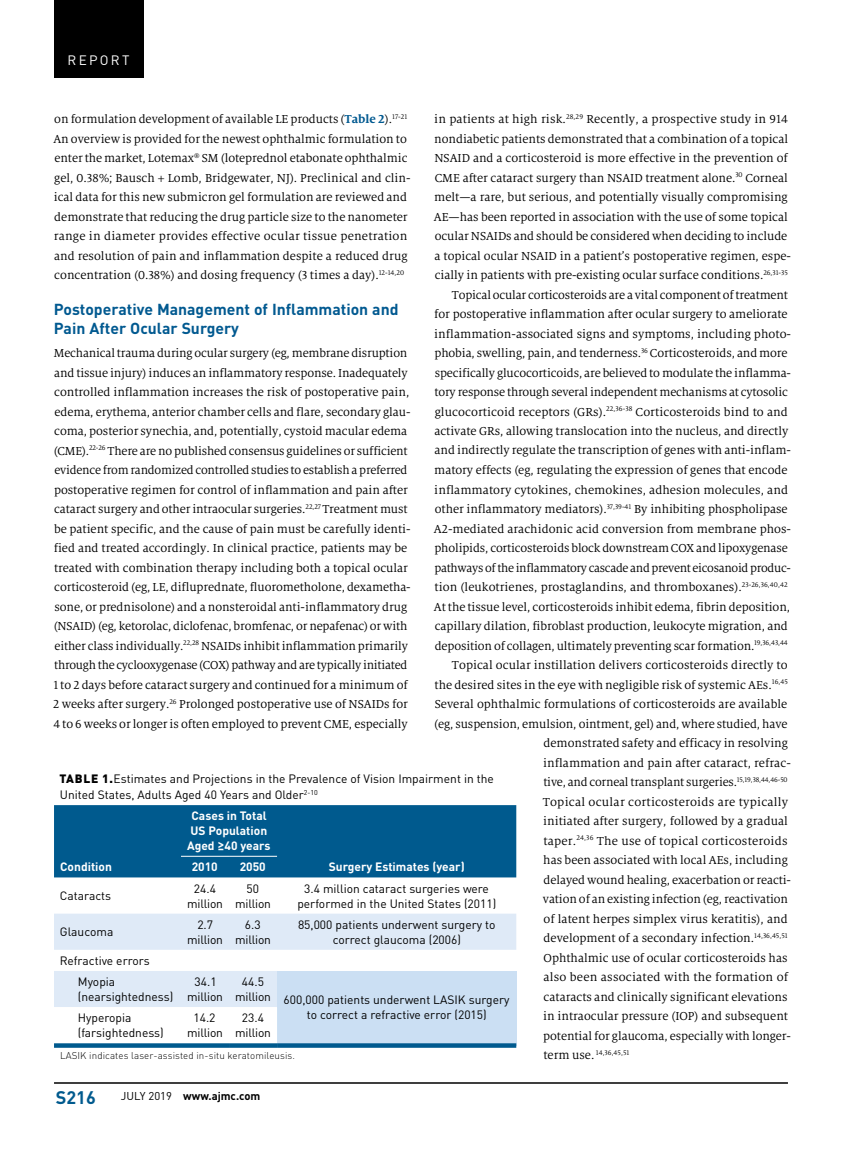
<style>
.page{position:relative;width:851px;height:1161px;background:#fff}
.page>*{position:absolute;margin:0;border:0;box-sizing:border-box;transform-origin:0 0}
.t1{font:700 18px "DINOT";color:#005a8e}
.t2{font:700 15.75px/19.5px "DINOT";color:#005990}
.t3{font:13.5px "DINOT";letter-spacing:.17em;color:#fff}
.t4{font:12.75px/19.5px "Milo Serif OT";letter-spacing:-.005em;color:#000}
.t5{font:12px/15px "DINOT";color:#000;text-align:center}
.t6{font:700 12px/15px "DINOT";color:#fff;text-align:center}
.t7{font:700 11.25px "DINOT";color:#000}
.t8{font:300 9.75px "DINOT";letter-spacing:.01em;color:#000}
.t9{font:7.5px "Milo Serif OT";color:#000}
.s1{font-weight:700;color:#005990}
.s2{font-size:12.75px}
.s3{font-weight:900}
.s4{font-family:"Franklin Gothic BT";font-weight:400;font-style:italic;font-size:13.35px}
.s5{font-weight:400}
</style>
<div class="page">
<hr style="left:54px;top:1082px;width:734px;height:2px;background:#000">
<div style="left:54px;top:0;width:89px;height:78px;background:#000"></div>
<div style="left:54px;top:805px;width:462px;height:72px;background:#005a8e"></div>
<svg style="left:54px;top:914px;width:462px;height:93px;fill:#dfeaf7"></svg>
<div style="left:277px;top:971px;width:239px;height:75px;background:#cbdff3"></div>
<div style="left:54px;top:1043px;width:127px;height:5px;background:#005a8e"></div>
<div style="left:181px;top:1043px;width:48px;height:5px;background:#005a8e"></div>
<div style="left:229px;top:1043px;width:48px;height:5px;background:#005a8e"></div>
<div style="left:277px;top:1043px;width:239px;height:5px;background:#005a8e"></div>
<hr style="left:181px;top:856px;width:48px;height:1px;background:#fff">
<hr style="left:229px;top:856px;width:48px;height:1px;background:#fff">
<p class="t3" style="left:68px;top:52px;width:63px">REPORT</p>
<p class="t4" style="left:53px;top:110px;width:358px">on formulation development of available LE products (<span class="s1">Table 2</span>).<sup>17-21<br></sup>An overview is provided for the newest ophthalmic formulation to enter the market, Lotemax<sup>®</sup> SM (loteprednol etabonate ophthalmic gel, 0.38%; Bausch + Lomb, Bridgewater, NJ). Preclinical and clin&shy;ical data for this new submicron gel formulation are reviewed and demonstrate that reducing the drug particle size to the nanometer range in diameter provides effective ocular tissue penetration and resolution of pain and inflammation despite a reduced drug concentration (0.38%) and dosing frequency (3 times a day).<sup>12-14,20</sup></p>
<p class="t2" style="left:54px;top:299px;width:346px">Postoperative Management of Inflammation and<br>Pain After Ocular Surgery</p>
<p class="t4" style="left:53px;top:344px;width:359px">Mechanical trauma during ocular surgery (eg, membrane disruption and tissue injury) induces an inflammatory response. Inadequately controlled inflammation increases the risk of postoperative pain, edema, erythema, anterior chamber cells and flare, secondary glau&shy;coma, posterior synechia, and, potentially, cystoid macular edema (CME).<sup>22-26</sup> There are no published consensus guidelines or sufficient evidence from randomized controlled studies to establish a preferred postoperative regimen for control of inflammation and pain after cataract surgery and other intraocular surgeries.<sup>22,27</sup> Treatment must be patient specific, and the cause of pain must be carefully identi&shy;fied and treated accordingly. In clinical practice, patients may be treated with combination therapy including both a topical ocular corticosteroid (eg, LE, difluprednate, fluorometholone, dexametha&shy;sone, or prednisolone) and a nonsteroidal anti-inflammatory drug (NSAID) (eg, ketorolac, diclofenac, bromfenac, or nepafenac) or with either class individually.<sup>22,28</sup> NSAIDs inhibit inflammation primarily through the cyclooxygenase (COX) pathway and are typically initiated 1 to 2 days before cataract surgery and continued for a minimum of 2 weeks after surgery.<sup>26</sup> Prolonged postoperative use of NSAIDs for 4 to 6 weeks or longer is often employed to prevent CME, especially</p>
<p class="t4" style="left:434px;top:110px;width:358px;text-align:right">in patients at high risk.<sup>28,29</sup> Recently, a prospective study in 914 nondiabetic patients demonstrated that a combination of a topical NSAID and a corticosteroid is more effective in the prevention of CME after cataract surgery than NSAID treatment alone.<sup>30</sup> Corneal melt—a rare, but serious, and potentially visually compromising AE—has been reported in association with the use of some topical ocular NSAIDs and should be considered when deciding to include a topical ocular NSAID in a patient’s postoperative regimen, espe&shy;cially in patients with pre-existing ocular surface conditions.<sup>26,31-35<br></sup>Topical ocular corticosteroids are a vital component of treatment<br>for postoperative inflammation after ocular surgery to ameliorate inflammation-associated signs and symptoms, including photo&shy;phobia, swelling, pain, and tenderness.<sup>36</sup> Corticosteroids, and more specifically glucocorticoids, are believed to modulate the inflamma&shy;tory response through several independent mechanisms at cytosolic glucocorticoid receptors (GRs).<sup>22,36-38</sup> Corticosteroids bind to and activate GRs, allowing translocation into the nucleus, and directly and indirectly regulate the transcription of genes with anti-inflam&shy;matory effects (eg, regulating the expression of genes that encode inflammatory cytokines, chemokines, adhesion molecules, and other inflammatory mediators).<sup>37,39-41</sup> By inhibiting phospholipase A2-mediated arachidonic acid conversion from membrane phos&shy;pholipids, corticosteroids block downstream COX and lipoxygenase pathways of the inflammatory cascade and prevent eicosanoid produc&shy;tion (leukotrienes, prostaglandins, and thromboxanes).<sup>23-26,36,40,42<br></sup>At the tissue level, corticosteroids inhibit edema, fibrin deposition, capillary dilation, fibroblast production, leukocyte migration, and deposition of collagen, ultimately preventing scar formation.<sup>19,36,43,44<br></sup>Topical ocular instillation delivers corticosteroids directly to<br>the desired sites in the eye with negligible risk of systemic AEs.<sup>16,45<br></sup>Several ophthalmic formulations of corticosteroids are available (eg, suspension, emulsion, ointment, gel) and, where studied, have demonstrated safety and efficacy in resolving<br>inflammation and pain after cataract, refrac-<br>tive, and corneal transplant surgeries.<sup>15,19,38,44,46-50<br></sup>Topical ocular corticosteroids are typically<br>initiated after surgery, followed by a gradual<br>taper.<sup>24,36</sup> The use of topical corticosteroids<br>has been associated with local AEs, including<br>delayed wound healing, exacerbation or reacti-<br>vation of an existing infection (eg, reactivation<br>of latent herpes simplex virus keratitis), and<br>development of a secondary infection.<sup>14,36,45,51<br></sup>Ophthalmic use of ocular corticosteroids has<br>also been associated with the formation of<br>cataracts and clinically significant elevations<br>in intraocular pressure (IOP) and subsequent<br>potential for glaucoma, especially with longer-</p>
<p class="t9" style="left:543px;top:1049px;width:87px"><span class="s2">term use.</span> 14,36,45,51</p>
<p class="t5" style="left:59px;top:770px;width:436px;line-height:16.5px;text-align:left"><span class="s3">TABLE 1.</span>Estimates and Projections in the Prevalence of Vision Impairment in the<br>United States, Adults Aged 40 Years and Older<sup>2-10</sup></p>
<p class="t6" style="left:187px;top:808px;width:85px">Cases in Total<br>US Population<br>Aged <span class="s4">≥</span>40 years</p>
<p class="t6" style="left:192px;top:859px;width:28px">2010</p>
<p class="t6" style="left:240px;top:859px;width:28px">2050</p>
<p class="t6" style="left:329px;top:859px;width:137px">Surgery Estimates (year)</p>
<p class="t6" style="left:60px;top:859px;width:53px">Condition</p>
<p class="t5" style="left:60px;top:888px;width:53px">Cataracts</p>
<p class="t5" style="left:187px;top:881px;width:37px">24.4 million</p>
<p class="t5" style="left:235px;top:881px;width:37px">50 million</p>
<p class="t5" style="left:297px;top:881px;width:200px">3.4 million cataract surgeries were performed in the United States (2011)</p>
<p class="t5" style="left:60px;top:924px;width:55px">Glaucoma</p>
<p class="t5" style="left:187px;top:917px;width:37px">2.7 million</p>
<p class="t5" style="left:235px;top:917px;width:37px">6.3 million</p>
<p class="t5" style="left:298px;top:917px;width:199px">85,000 patients underwent surgery to correct glaucoma (2006)</p>
<p class="t5" style="left:78px;top:950px;width:73px;line-height:21.1px;text-align:left;text-indent:-18px">Refractive errors<br>Myopia</p>
<p class="t5" style="left:78px;top:989px;width:97px">(nearsightedness)</p>
<p class="t5" style="left:187px;top:974px;width:37px">34.1 million</p>
<p class="t5" style="left:235px;top:973px;width:276px;line-height:18.1px;text-align:left;text-indent:7px">44.5<br>million 600,000 patients underwent LASIK surgery</p>
<p class="t5" style="left:78px;top:1010px;width:55px">Hyperopia</p>
<p class="t5" style="left:307px;top:1007px;width:181px">to correct a refractive error (2015)</p>
<p class="t5" style="left:78px;top:1025px;width:87px">(farsightedness)</p>
<p class="t5" style="left:187px;top:1010px;width:37px">14.2 million</p>
<p class="t5" style="left:235px;top:1010px;width:37px">23.4 million</p>
<p class="t8" style="left:60px;top:1049px;width:236px">LASIK indicates laser-assisted in-situ keratomileusis.</p>
<h1 class="t1" style="left:56px;top:1086px;width:41px">S216</h1>
<p class="t7" style="left:121px;top:1089px;width:141px"><span class="s5">JULY 2019</span> www.ajmc.com</p>
</div>
